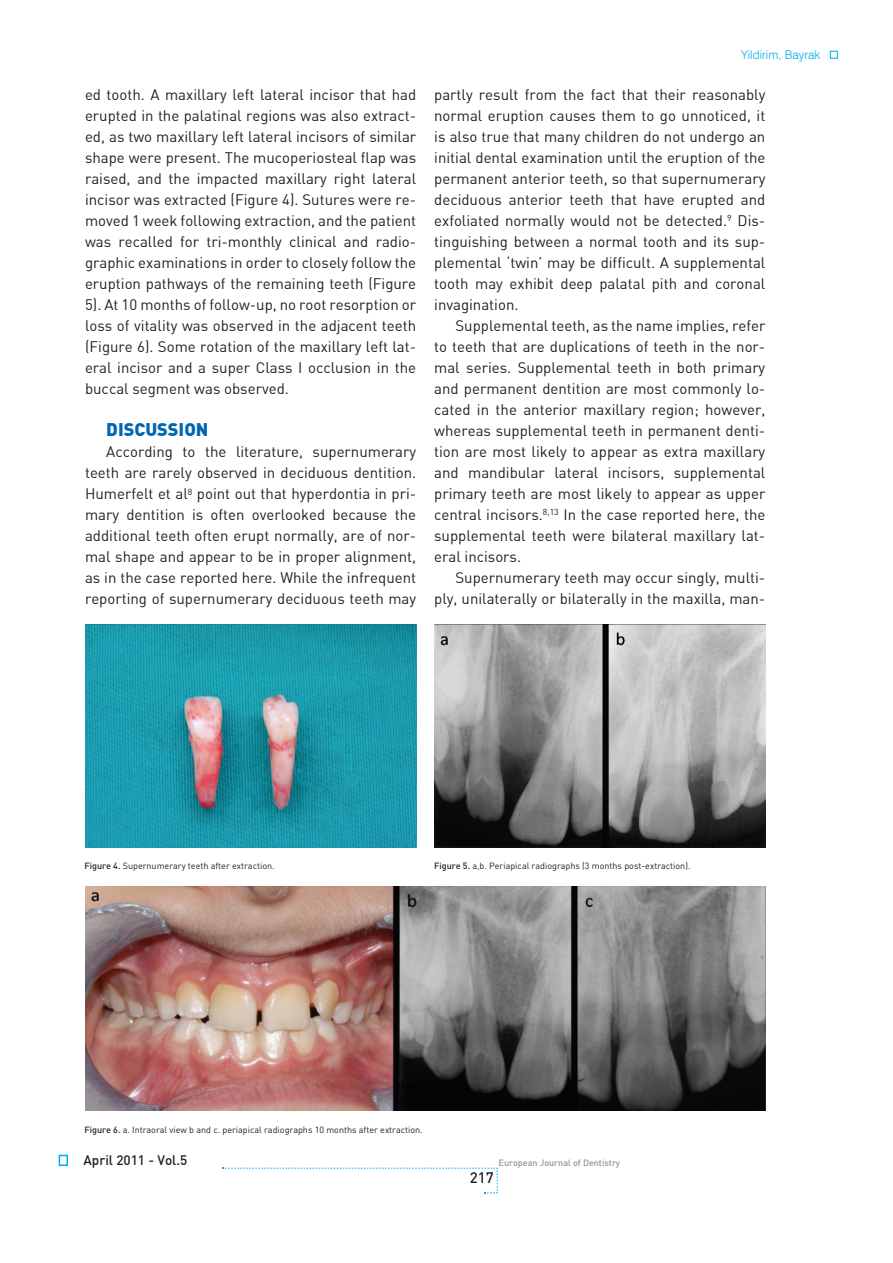
<style>
.page{position:relative;width:893px;height:1263px;background:#fff}
.page>*{position:absolute;margin:0;border:0;box-sizing:border-box;transform-origin:0 0}
.t1{font:18px "Din B Black";color:#0166b3}
.t2{font:15px/21px "Din B Regular";color:#231f20;text-align:justify}
.t3{font:15px "Din B Medium";color:#231f20}
.t4{font:13.5px "Din B Medium";color:#231f20}
.t5{font:300 12px "Swiss 721 BT";color:#00aeef}
.t6{font:9px "DIN";color:#231f20}
.t7{font:9px "Din B Medium";color:#939598}
.s1{font-weight:500}
</style>
<div class="page">
<div style="left:59px;top:1155px;width:9px;height:11px;border:2px solid #00aeef"></div>
<svg style="left:222px;top:1167px;width:276px;height:26px"></svg>
<img style="left:85px;top:625px;width:331px;height:222px">
<img style="left:434px;top:625px;width:331px;height:222px">
<img style="left:85px;top:887px;width:680px;height:223px">
<div style="left:830px;top:51px;width:8px;height:8px;border:1px solid #00aeef"></div>
<p class="t2" style="left:85px;top:84px;width:333px">ed tooth. A maxillary left lateral incisor that had erupted in the palatinal regions was also extract&shy;ed, as two maxillary left lateral incisors of similar shape were present. The mucoperiosteal flap was raised, and the impacted maxillary right lateral incisor was extracted (Figure 4). Sutures were re&shy;moved 1 week following extraction, and the patient was recalled for tri-monthly clinical and radio&shy;graphic examinations in order to closely follow the eruption pathways of the remaining teeth (Figure 5). At 10 months of follow-up, no root resorption or loss of vitality was observed in the adjacent teeth (Figure 6). Some rotation of the maxillary left lat&shy;eral incisor and a super Class I occlusion in the buccal segment was observed.</p>
<p class="t1" style="left:106px;top:418px;width:30px">DISCUSS</p>
<p class="t1" style="left:179px;top:418px;width:18px">ION</p>
<p class="t2" style="left:85px;top:441px;width:333px;text-indent:21px">According to the literature, supernumerary teeth are rarely observed in deciduous dentition.<br>Humerfelt et al<sup>8</sup> point out that hyperdontia in pri&shy;mary dentition is often overlooked because the additional teeth often erupt normally, are of nor&shy;mal shape and appear to be in proper alignment, as in the case reported here. While the infrequent reporting of supernumerary deciduous teeth may</p>
<p class="t5" style="left:741px;top:47px;width:81px">Yildirim, Bayrak</p>
<p class="t2" style="left:434px;top:84px;width:333px">partly result from the fact that their reasonably normal eruption causes them to go unnoticed, it is also true that many children do not undergo an initial dental examination until the eruption of the permanent anterior teeth, so that supernumerary deciduous anterior teeth that have erupted and exfoliated normally would not be detected.<sup>9</sup> Dis&shy;tinguishing between a normal tooth and its sup&shy;plemental ‘twin’ may be difficult. A supplemental tooth may exhibit deep palatal pith and coronal invagination.</p>
<p class="t2" style="left:434px;top:315px;width:333px;text-indent:21px">Supplemental teeth, as the name implies, refer to teeth that are duplications of teeth in the nor&shy;mal series. Supplemental teeth in both primary and permanent dentition are most commonly lo&shy;cated in the anterior maxillary region; however, whereas supplemental teeth in permanent denti&shy;tion are most likely to appear as extra maxillary and mandibular lateral incisors, supplemental primary teeth are most likely to appear as upper central incisors.<sup>8,13</sup> In the case reported here, the supplemental teeth were bilateral maxillary lat&shy;eral incisors.</p>
<p class="t2" style="left:434px;top:567px;width:333px;text-align:right">Supernumerary teeth may occur singly, multi&shy;ply, unilaterally or bilaterally in the maxilla, man-</p>
<p class="t6" style="left:85px;top:860px;width:192px"><span class="s1">Figure 4.</span> Supernumerary teeth after extraction.</p>
<p class="t6" style="left:434px;top:860px;width:258px"><span class="s1">Figure 5.</span> a,b. Periapical radiographs (3 months post-extraction).</p>
<p class="t6" style="left:85px;top:1124px;width:340px"><span class="s1">Figure 6.</span> a. Intraoral view b and c. periapical radiographs 10 months after extraction.</p>
<p class="t4" style="left:84px;top:1152px;width:105px">April 2011 - Vol.5</p>
<p class="t7" style="left:499px;top:1157px;width:123px">European Journal of Dentistry</p>
<p class="t3" style="left:470px;top:1168px;width:25px">217</p>
</div>
